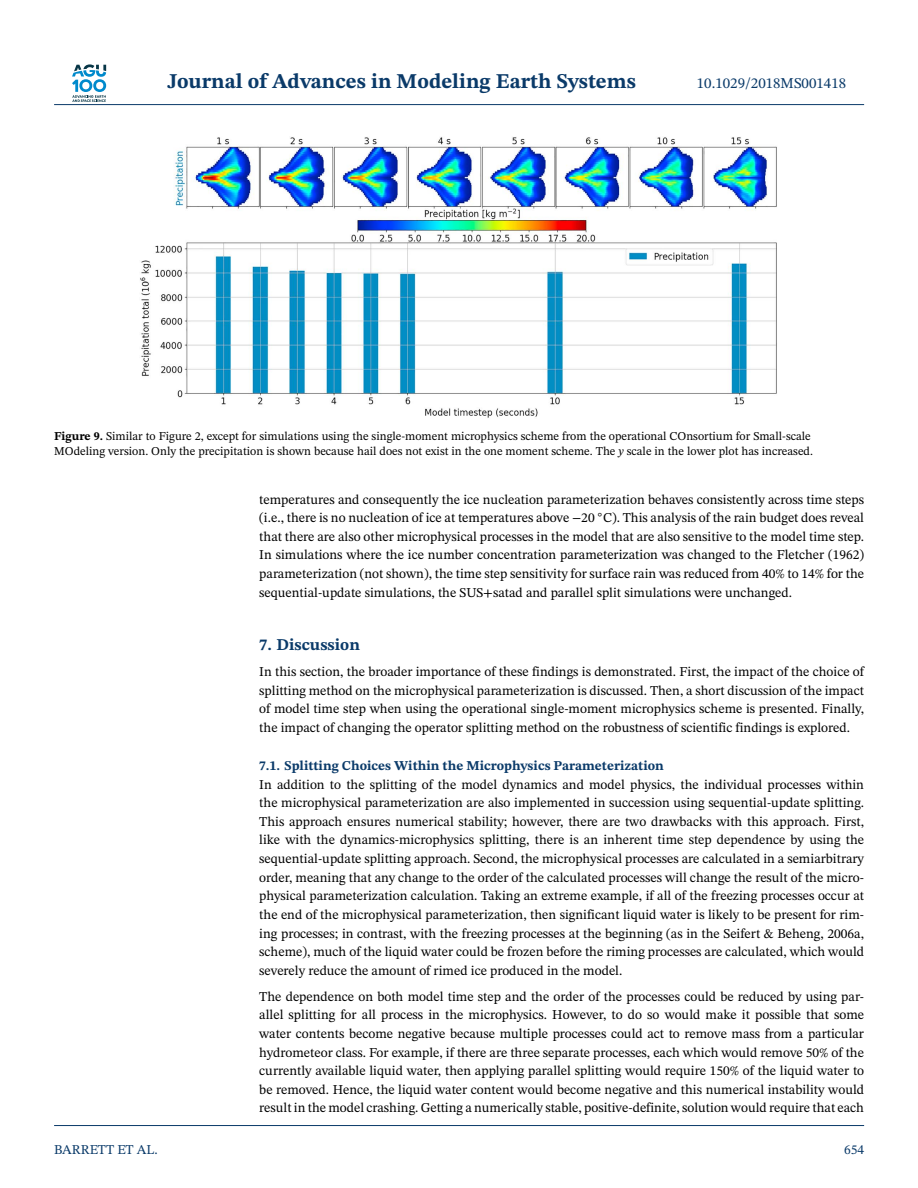
<style>
.page{position:relative;width:918px;height:1188px;background:#fff}
.page>*{position:absolute;margin:0;border:0;box-sizing:border-box;transform-origin:0 0}
.t1{font:700 21px "STIX Two Text";color:#0a3a69}
.t2{font:700 16.5px "STIX Two Text";color:#0a3a69}
.t3{font:15px "STIX Two Text";color:#0a3a69}
.t4{font:13.5px/18.6px "STIX Two Text";color:#000;text-align:justify}
.t5{font:700 13.5px "STIX Two Text";color:#0a3a69}
.t6{font:13.5px "STIX Two Text";color:#0a3a69}
.t7{font:12px/15px "STIX Two Text";color:#000}
.s1{font-weight:700}
.s2{font-style:italic}
.s3{font-family:"STIX Math"}
</style>
<div class="page">
<svg style="left:72px;top:64px;width:34px;height:38px"></svg>
<hr style="left:54px;top:104px;width:810px;height:1px;background:#0a3a69">
<img style="left:140px;top:137px;width:637px;height:281px">
<hr style="left:54px;top:1125px;width:810px;height:1px;background:#0a3a69">
<h1 class="t1" style="left:167px;top:73px;width:470px">Journal of Advances in Modeling Earth Systems</h1>
<p class="t3" style="left:697px;top:77px;width:151px">10.1029/2018MS001418</p>
<p class="t7" style="left:54px;top:429px;width:760px"><span class="s1">Figure 9.</span> Similar to Figure 2, except for simulations using the single-moment microphysics scheme from the operational COnsortium for Small-scale<br>MOdeling version. Only the precipitation is shown because hail does not exist in the one moment scheme. The <span class="s2">y</span> scale in the lower plot has increased.</p>
<p class="t4" style="left:259px;top:491px;width:606px">temperatures and consequently the ice nucleation parameterization behaves consistently across time steps (i.e., there is no nucleation of ice at temperatures above <span class="s3">−</span>20 <sup>◦</sup>C). This analysis of the rain budget does reveal that there are also other microphysical processes in the model that are also sensitive to the model time step.<br>In simulations where the ice number concentration parameterization was changed to the Fletcher (1962) parameterization (not shown), the time step sensitivity for surface rain was reduced from 40% to 14% for the sequential-update simulations, the SUS+satad and parallel split simulations were unchanged.</p>
<p class="t2" style="left:259px;top:638px;width:102px">7. Discussion</p>
<p class="t4" style="left:259px;top:664px;width:606px">In this section, the broader importance of these findings is demonstrated. First, the impact of the choice of splitting method on the microphysical parameterization is discussed. Then, a short discussion of the impact of model time step when using the operational single-moment microphysics scheme is presented. Finally, the impact of changing the operator splitting method on the robustness of scientific findings is explored.</p>
<p class="t5" style="left:259px;top:760px;width:406px">7.1. Splitting Choices Within the Microphysics Parameterization</p>
<p class="t4" style="left:259px;top:776px;width:606px">In addition to the splitting of the model dynamics and model physics, the individual processes within the microphysical parameterization are also implemented in succession using sequential-update splitting.<br>This approach ensures numerical stability; however, there are two drawbacks with this approach. First, like with the dynamics-microphysics splitting, there is an inherent time step dependence by using the sequential-update splitting approach. Second, the microphysical processes are calculated in a semiarbitrary order, meaning that any change to the order of the calculated processes will change the result of the micro&shy;physical parameterization calculation. Taking an extreme example, if all of the freezing processes occur at the end of the microphysical parameterization, then significant liquid water is likely to be present for rim&shy;ing processes; in contrast, with the freezing processes at the beginning (as in the Seifert &amp; Beheng, 2006a, scheme), much of the liquid water could be frozen before the riming processes are calculated, which would severely reduce the amount of rimed ice produced in the model.</p>
<p class="t4" style="left:259px;top:988px;width:606px">The dependence on both model time step and the order of the processes could be reduced by using par&shy;allel splitting for all process in the microphysics. However, to do so would make it possible that some water contents become negative because multiple processes could act to remove mass from a particular hydrometeor class. For example, if there are three separate processes, each which would remove 50% of the currently available liquid water, then applying parallel splitting would require 150% of the liquid water to be removed. Hence, the liquid water content would become negative and this numerical instability would result in the model crashing. Getting a numerically stable, positive-definite, solution would require that each</p>
<p class="t6" style="left:54px;top:1144px;width:105px">BARRETT ET AL.</p>
<p class="t6" style="left:844px;top:1144px;width:22px">654</p>
</div>
